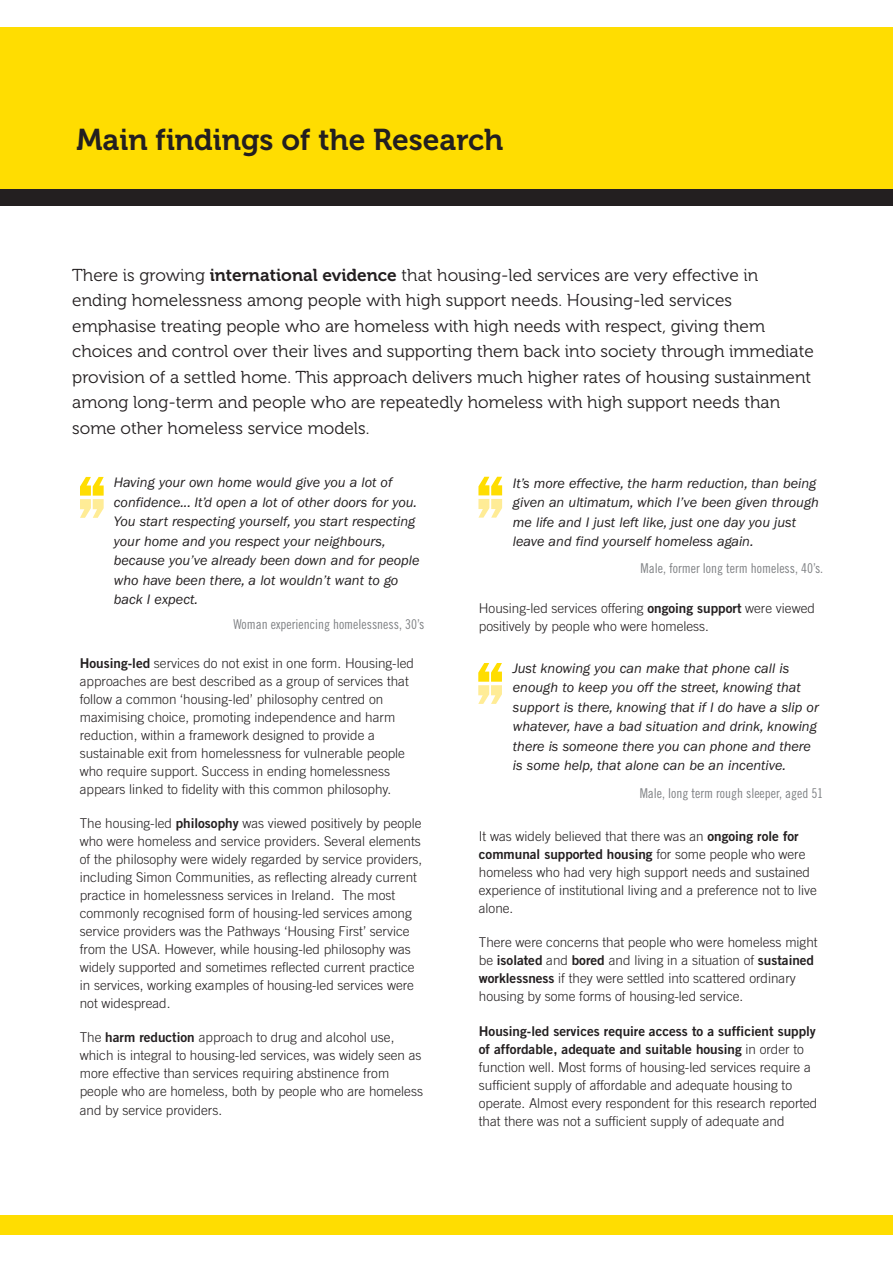
<style>
.page{position:relative;width:893px;height:1263px;background:#fff}
.page>*{position:absolute;margin:0;border:0;box-sizing:border-box;transform-origin:0 0}
.t1{font:63.15px "ITC Franklin Gothic Std Hvy";color:#ffdd01}
.t2{font:30px "Museo 700";color:#231f20}
.t3{font:17.25px/25.5px "Museo 300";color:#231f20}
.t4{font:italic 14.25px/19.5px "ITC Franklin Gothic Std";color:#231f20}
.t5{font:300 13.5px/18px "Trade Gothic";color:#231f20}
.t6{font:13.5px/18px "Trade Gothic Bold Two";color:#231f20}
.t7{font:13.5px "Trade Gothic Cond Eighteen";color:#808285}
.s1{font-family:"Museo 700"}
.s2{color:#ffec96}
.s3{font-family:"Trade Gothic Bold Two";font-weight:400}
.s4{font-family:"Trade Gothic";font-weight:300}
</style>
<div class="page">
<div style="left:0;top:28px;width:893px;height:162px;background:#ffdd01"></div>
<div style="left:0;top:189px;width:893px;height:17px;background:#231f20"></div>
<div style="left:0;top:1215px;width:893px;height:20px;background:#ffdd01"></div>
<h2 class="t2" style="left:77px;top:129px;width:428px">Main findings of the Research</h2>
<p class="t3" style="left:72px;top:264px;width:743px">There is growing <span class="s1">international evidence</span> that housing-led services are very effective in ending homelessness among people with high support needs. Housing-led services emphasise treating people who are homeless with high needs with respect, giving them choices and control over their lives and supporting them back into society through immediate provision of a settled home. This approach delivers much higher rates of housing sustainment among long-term and people who are repeatedly homeless with high support needs than some other homeless service models.</p>
<h1 class="t1" style="left:75px;top:477px;width:34px">“<span class="s2">”</span></h1>
<h1 class="t1" style="left:474px;top:477px;width:34px">“<span class="s2">”</span></h1>
<p class="t4" style="left:114px;top:474px;width:307px">Having your own home would give you a lot of confidence... It’d open a lot of other doors for you.<br>You start respecting yourself, you start respecting your home and you respect your neighbours, because you’ve already been down and for people who have been there, a lot wouldn’t want to go back I expect.</p>
<p class="t7" style="left:234px;top:619px;width:192px">Woman experiencing homelessness, 30’s</p>
<p class="t5" style="left:80px;top:655px;width:336px"><span class="s3">Housing-led</span> services do not exist in one form. Housing-led approaches are best described as a group of services that follow a common ‘housing-led’ philosophy centred on maximising choice, promoting independence and harm reduction, within a framework designed to provide a sustainable exit from homelessness for vulnerable people who require support. Success in ending homelessness appears linked to fidelity with this common philosophy.</p>
<p class="t5" style="left:80px;top:816px;width:344px">The housing-led <span class="s3">philosophy</span> was viewed positively by people who were homeless and service providers. Several elements of the philosophy were widely regarded by service providers, including Simon Communities, as reflecting already current practice in homelessness services in Ireland. The most commonly recognised form of housing-led services among service providers was the Pathways ‘Housing First’ service from the USA. However, while housing-led philosophy was widely supported and sometimes reflected current practice in services, working examples of housing-led services were not widespread.</p>
<p class="t5" style="left:80px;top:1030px;width:345px">The <span class="s3">harm reduction</span> approach to drug and alcohol use, which is integral to housing-led services, was widely seen as more effective than services requiring abstinence from people who are homeless, both by people who are homeless and by service providers.</p>
<p class="t4" style="left:513px;top:474px;width:308px">It’s more effective, the harm reduction, than being given an ultimatum, which I’ve been given through me life and I just left like, just one day you just leave and find yourself homeless again.</p>
<p class="t7" style="left:641px;top:564px;width:184px">Male, former long term homeless, 40’s.</p>
<p class="t5" style="left:479px;top:600px;width:338px">Housing-led services offering <span class="s3">ongoing support</span> were viewed positively by people who were homeless.</p>
<p class="t4" style="left:513px;top:659px;width:307px">Just knowing you can make that phone call is enough to keep you off the street, knowing that support is there, knowing that if I do have a slip or whatever, have a bad situation and drink, knowing there is someone there you can phone and there is some help, that alone can be an incentive.</p>
<p class="t7" style="left:640px;top:788px;width:185px">Male, long term rough sleeper, aged 51</p>
<p class="t5" style="left:479px;top:828px;width:321px">It was widely believed that there was an <span class="s3">ongoing role for</span></p>
<p class="t6" style="left:479px;top:846px;width:328px">communal supported housing <span class="s4">for some people who were</span></p>
<p class="t5" style="left:479px;top:864px;width:339px">homeless who had very high support needs and sustained experience of institutional living and a preference not to live alone.</p>
<p class="t5" style="left:479px;top:935px;width:340px">There were concerns that people who were homeless might be <span class="s3">isolated</span> and <span class="s3">bored</span> and living in a situation of <span class="s3">sustained worklessness</span> if they were settled into scattered ordinary housing by some forms of housing-led service.</p>
<p class="t6" style="left:479px;top:1023px;width:339px">Housing-led services require access to a sufficient supply of affordable, adequate and suitable housing <span class="s4">in order to</span></p>
<p class="t5" style="left:479px;top:1059px;width:340px">function well. Most forms of housing-led services require a sufficient supply of affordable and adequate housing to operate. Almost every respondent for this research reported that there was not a sufficient supply of adequate and</p>
<h1 class="t1" style="left:474px;top:663px;width:34px">“<span class="s2">”</span></h1>
</div>
